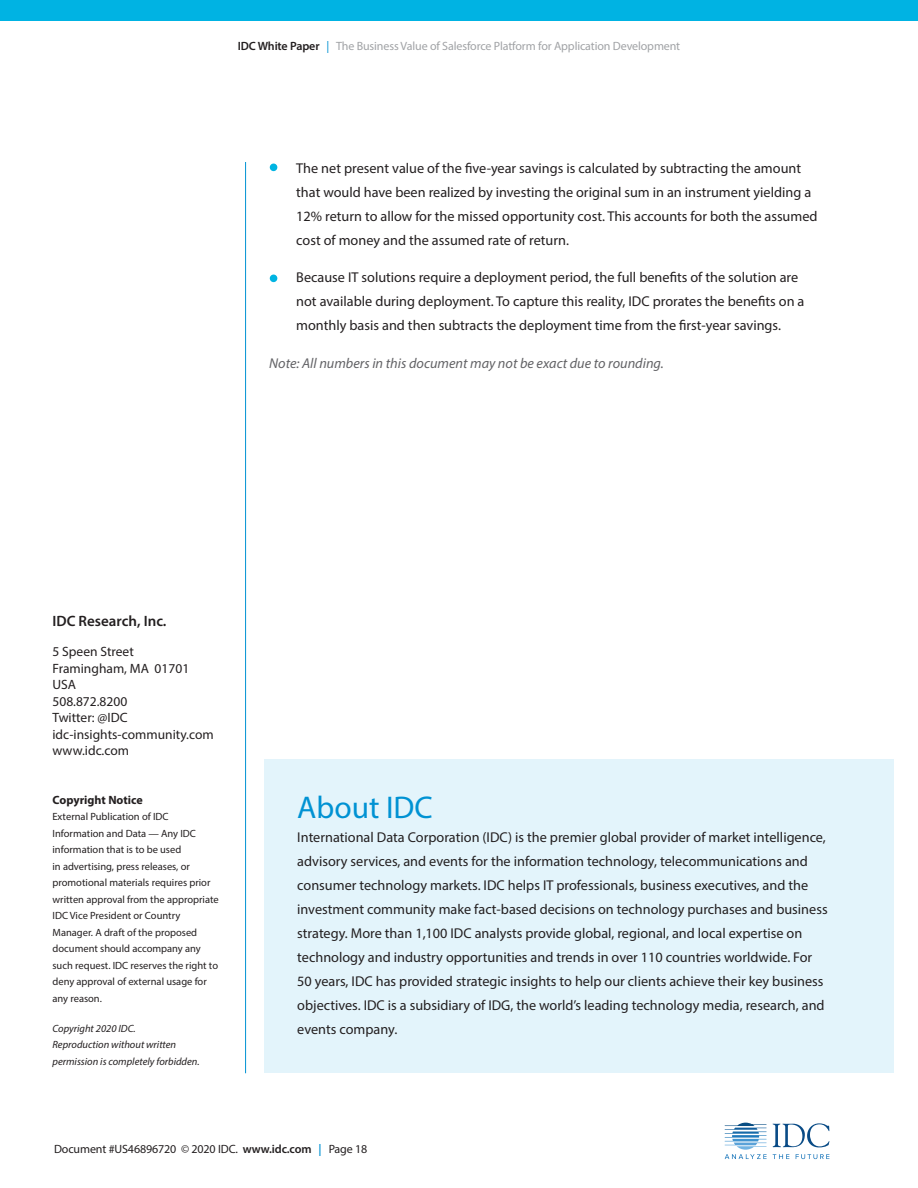
<style>
.page{position:relative;width:918px;height:1188px;background:#fff}
.page>*{position:absolute;margin:0;border:0;box-sizing:border-box;transform-origin:0 0}
.t1{font:31.5px "Myriad Pro";color:#0092d3}
.t2{font:600 15px "Myriad Pro";color:#231f20}
.t3{font:14.25px/24px "Myriad Pro";color:#231f20}
.t4{font:italic 14.25px "Myriad Pro";color:#636366}
.t5{font:13.5px/16.5px "Myriad Pro";color:#231f20}
.t6{font:12px "Myriad Pro";letter-spacing:-.01em;color:#a1a3a6}
.t7{font:12px "Myriad Pro";letter-spacing:-.01em;color:#231f20}
.t8{font:700 12px "Myriad Pro";color:#231f20}
.t9{font:10.5px/16.5px "Myriad Pro";color:#231f20}
.t10{font:italic 10.5px/16.5px "Myriad Pro";color:#231f20}
.s1{font-weight:600;color:#231f20}
.s2{color:#0092d3}
.s3{font-weight:600}
.s4{font-weight:600;color:#0092d3}
</style>
<div class="page">
<hr style="left:245px;top:162px;width:1px;height:911px;background:#0092d3">
<div style="left:0;top:0;width:918px;height:21px;background:#00b3e3"></div>
<svg style="left:773px;top:1123px;width:57px;height:24px"></svg>
<svg style="left:773px;top:1154px;width:16px;height:5px"></svg>
<svg style="left:796px;top:1154px;width:33px;height:5px"></svg>
<svg style="left:725px;top:1123px;width:42px;height:36px"></svg>
<div style="left:270px;top:164px;width:7px;height:7px;background:#00b4e2;border-radius:50%"></div>
<div style="left:270px;top:275px;width:7px;height:7px;background:#00b4e2;border-radius:50%"></div>
<div style="left:264px;top:759px;width:630px;height:313px;background:#e3f4fb"></div>
<p class="t6" style="left:238px;top:39px;width:444px"><span class="s1">IDC White Paper</span> <span class="s2">|</span> The Business Value of Salesforce Platform for Application Development</p>
<p class="t3" style="left:296px;top:156px;width:523px;text-indent:-27px">• The net present value of the five-year savings is calculated by subtracting the amount that would have been realized by investing the original sum in an instrument yielding a 12% return to allow for the missed opportunity cost. This accounts for both the assumed cost of money and the assumed rate of return.</p>
<p class="t3" style="left:296px;top:265px;width:510px;text-indent:-27px">• Because IT solutions require a deployment period, the full benefits of the solution are not available during deployment. To capture this reality, IDC prorates the benefits on a monthly basis and then subtracts the deployment time from the first-year savings.</p>
<p class="t4" style="left:269px;top:354px;width:396px">Note: All numbers in this document may not be exact due to rounding.</p>
<p class="t2" style="left:52px;top:612px;width:116px">IDC Research, Inc.</p>
<p class="t5" style="left:52px;top:643px;width:163px">5 Speen Street<br>Framingham, MA 01701<br>USA<br>508.872.8200<br>Twitter: @IDC idc-insights-community.com www.idc.com</p>
<p class="t8" style="left:52px;top:792px;width:92px">Copyright Notice</p>
<p class="t9" style="left:52px;top:808px;width:168px">External Publication of IDC<br>Information and Data — Any IDC information that is to be used<br>in advertising, press releases, or promotional materials requires prior written approval from the appropriate<br>IDC Vice President or Country<br>Manager. A draft of the proposed document should accompany any such request. IDC reserves the right to deny approval of external usage for any reason.</p>
<p class="t10" style="left:52px;top:1020px;width:149px">Copyright 2020 IDC.<br>Reproduction without written permission is completely forbidden.</p>
<p class="t1" style="left:297px;top:788px;width:137px">About IDC</p>
<p class="t3" style="left:297px;top:825px;width:532px">International Data Corporation (IDC) is the premier global provider of market intelligence, advisory services, and events for the information technology, telecommunications and consumer technology markets. IDC helps IT professionals, business executives, and the investment community make fact-based decisions on technology purchases and business strategy. More than 1,100 IDC analysts provide global, regional, and local expertise on technology and industry opportunities and trends in over 110 countries worldwide. For 50 years, IDC has provided strategic insights to help our clients achieve their key business objectives. IDC is a subsidiary of IDG, the world’s leading technology media, research, and events company.</p>
<p class="t7" style="left:54px;top:1141px;width:315px">Document #US46896720 © 2020 IDC. <span class="s3">www.idc.com</span> <span class="s4">|</span> Page 18</p>
</div>
